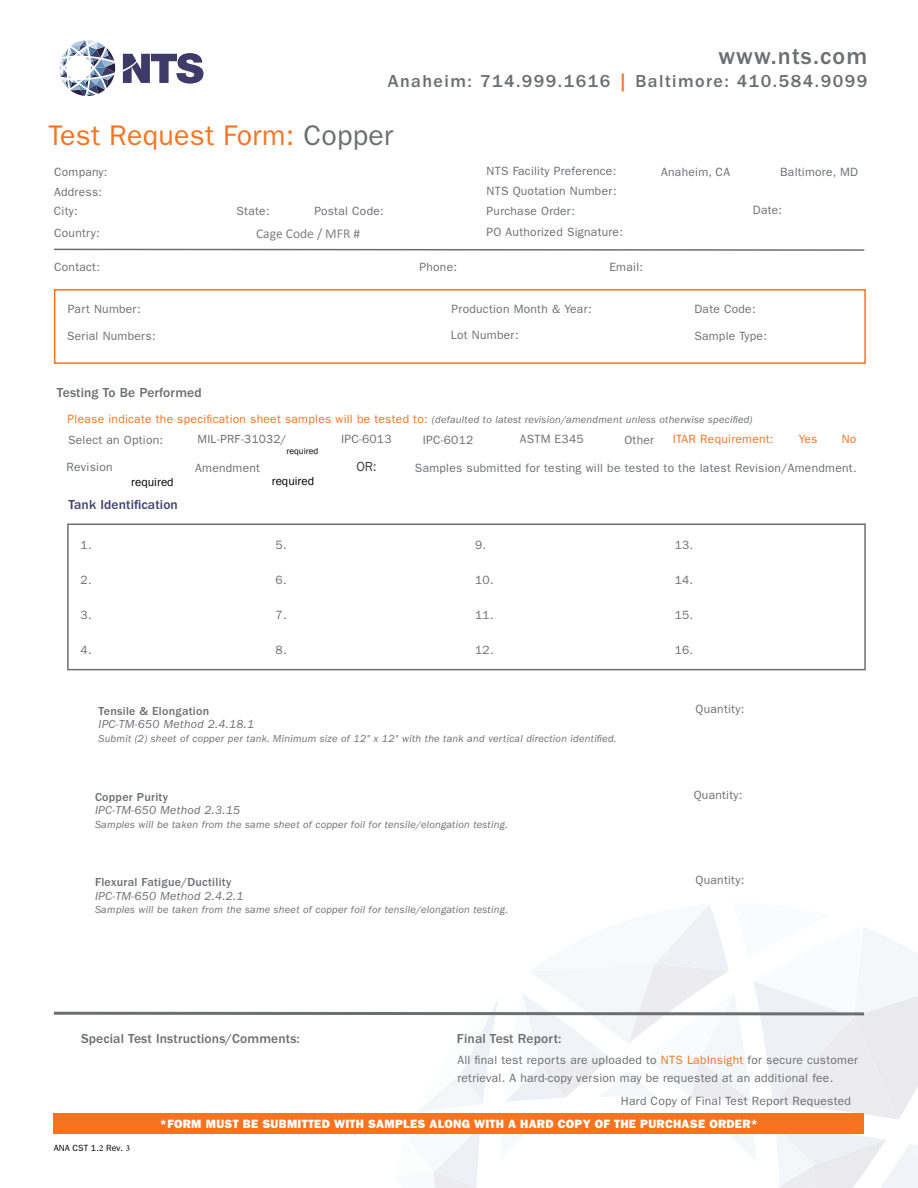
<style>
.page{position:relative;width:918px;height:1188px;background:#fff}
.page>*{position:absolute;margin:0;border:0;box-sizing:border-box;transform-origin:0 0}
.t1{font:28.5px "ITC Franklin Gothic Std";letter-spacing:.01em;color:#f47421}
.t2{font:500 24px "ITC Franklin Gothic Std";letter-spacing:.05em;color:#6d6e71}
.t3{font:500 18px "ITC Franklin Gothic Std";letter-spacing:.08em;color:#6d6e71}
.t4{font:500 13.5px "ITC Franklin Gothic Std";letter-spacing:.01em;color:#6d6e71}
.t5{font:500 13.5px "ITC Franklin Gothic Std";letter-spacing:.01em;color:#3e416c}
.t6{font:13.5px "Calibri";color:#808080}
.t7{font:13.5px "Franklin Gothic";color:#404040}
.t8{font:12px/18px "ITC Franklin Gothic Std";letter-spacing:.025em;color:#6d6e71}
.t9{font:italic 12px "ITC Franklin Gothic Std";letter-spacing:.025em;color:#6d6e71}
.t10{font:12px "ITC Franklin Gothic Std Hvy";letter-spacing:.025em;color:#fff}
.t11{font:500 12px "ITC Franklin Gothic Std";letter-spacing:.025em;color:#6d6e71}
.t12{font:12px "ITC Franklin Gothic Std";letter-spacing:.025em;color:#f47421}
.t13{font:12px "Franklin Gothic";color:#000}
.t14{font:12px "Franklin Gothic";letter-spacing:.025em;color:#6d6e71}
.t15{font:italic 10.5px "ITC Franklin Gothic Std";letter-spacing:.025em;color:#6d6e71}
.t16{font:9px "ITC Franklin Gothic Std";color:#000}
.t17{font:9px "Franklin Gothic";color:#000}
.s1{color:#f47421}
.s2{color:#6d6e71}
.s3{font-style:normal;font-size:12px;color:#f47421}
.s4{font-family:"Minion Pro"}
</style>
<div class="page">
<svg style="left:123px;top:53px;width:80px;height:31px"></svg>
<svg style="left:59px;top:40px;width:56px;height:56px"></svg>
<div style="left:67px;top:524px;width:799px;height:146px;border:2px solid #6d6e71"></div>
<svg style="left:53px;top:905px;width:865px;height:283px"></svg>
<div style="left:54px;top:1114px;width:810px;height:20px;background:#f47421"></div>
<svg style="left:54px;top:248px;width:811px;height:3px"></svg>
<div style="left:54px;top:289px;width:812px;height:75px;border:2px solid #f47421"></div>
<h2 class="t2" style="left:718px;top:42px;width:150px">www.nts.com</h2>
<h3 class="t3" style="left:388px;top:71px;width:481px">Anaheim: 714.999.1616 <span class="s1">|</span> Baltimore: 410.584.9099</h3>
<h1 class="t1" style="left:49px;top:119px;width:346px">Test Request Form: <span class="s2">Copper</span></h1>
<p class="t8" style="left:54px;top:163px;width:55px">Company:</p>
<p class="t8" style="left:487px;top:162px;width:131px">NTS Facility Preference:</p>
<p class="t8" style="left:661px;top:163px;width:70px">Anaheim, CA</p>
<p class="t8" style="left:780px;top:163px;width:79px">Baltimore, MD</p>
<p class="t8" style="left:54px;top:183px;width:50px">Address:</p>
<p class="t8" style="left:487px;top:182px;width:132px">NTS Quotation Number:</p>
<p class="t8" style="left:54px;top:202px;width:25px">City:</p>
<p class="t8" style="left:237px;top:202px;width:35px">State:</p>
<p class="t8" style="left:314px;top:202px;width:71px">Postal Code:</p>
<p class="t8" style="left:54px;top:224px;width:47px">Country:</p>
<p class="t6" style="left:256px;top:225px;width:106px">Cage Code / MFR #</p>
<p class="t8" style="left:487px;top:202px;width:90px">Purchase Order:</p>
<p class="t8" style="left:487px;top:223px;width:138px">PO Authorized Signature:</p>
<p class="t8" style="left:753px;top:201px;width:31px">Date:</p>
<p class="t8" style="left:54px;top:258px;width:47px">Contact:</p>
<p class="t8" style="left:419px;top:258px;width:39px">Phone:</p>
<p class="t8" style="left:609px;top:258px;width:35px">Email:</p>
<p class="t8" style="left:68px;top:300px;width:74px">Part Number:</p>
<p class="t8" style="left:694px;top:300px;width:63px">Date Code:</p>
<p class="t8" style="left:67px;top:327px;width:90px">Serial Numbers:</p>
<p class="t8" style="left:451px;top:326px;width:69px">Lot Number:</p>
<p class="t8" style="left:452px;top:300px;width:142px">Production Month &amp; Year:</p>
<p class="t8" style="left:694px;top:327px;width:74px">Sample Type:</p>
<p class="t4" style="left:57px;top:385px;width:146px">Testing To Be Performed</p>
<p class="t15" style="left:68px;top:414px;width:686px"><span class="s3">Please indicate the specification sheet samples will be tested to:</span> (defaulted to latest revision/amendment unless otherwise specified)</p>
<p class="t8" style="left:68px;top:431px;width:97px">Select an Option:</p>
<p class="t8" style="left:67px;top:458px;width:47px">Revision</p>
<p class="t8" style="left:195px;top:459px;width:66px">Amendment</p>
<p class="t8" style="left:415px;top:459px;width:443px">Samples submitted for testing will be tested to the latest Revision/Amendment.</p>
<p class="t14" style="left:197px;top:432px;width:90px">MIL-PRF-31032/</p>
<p class="t8" style="left:341px;top:430px;width:52px">IPC-6013</p>
<p class="t8" style="left:423px;top:431px;width:52px">IPC-6012</p>
<p class="t8" style="left:624px;top:431px;width:31px">Other</p>
<p class="t8" style="left:520px;top:430px;width:66px">ASTM E345</p>
<p class="t12" style="left:673px;top:432px;width:102px">ITAR Requirement:</p>
<p class="t12" style="left:799px;top:432px;width:20px">Yes</p>
<p class="t12" style="left:842px;top:432px;width:16px">No</p>
<p class="t17" style="left:286px;top:446px;width:33px">required</p>
<p class="t7" style="left:356px;top:458px;width:22px">OR:</p>
<p class="t13" style="left:131px;top:475px;width:44px">required</p>
<p class="t13" style="left:272px;top:473px;width:44px">required</p>
<p class="t5" style="left:68px;top:497px;width:111px">Tank Identification</p>
<p class="t8" style="left:81px;top:536px;width:13px">1.</p>
<p class="t8" style="left:276px;top:536px;width:13px">5.</p>
<p class="t8" style="left:475px;top:536px;width:13px">9.</p>
<p class="t8" style="left:675px;top:536px;width:20px">13.</p>
<p class="t8" style="left:81px;top:571px;width:13px">2.</p>
<p class="t8" style="left:276px;top:571px;width:13px">6.</p>
<p class="t8" style="left:475px;top:571px;width:20px">10.</p>
<p class="t8" style="left:675px;top:571px;width:20px">14.</p>
<p class="t8" style="left:81px;top:606px;width:13px">3.</p>
<p class="t8" style="left:276px;top:606px;width:13px">7.</p>
<p class="t8" style="left:475px;top:606px;width:20px">11.</p>
<p class="t8" style="left:675px;top:606px;width:20px">15.</p>
<p class="t8" style="left:81px;top:641px;width:13px">4.</p>
<p class="t8" style="left:276px;top:641px;width:13px">8.</p>
<p class="t8" style="left:475px;top:641px;width:20px">12.</p>
<p class="t8" style="left:675px;top:641px;width:20px">16.</p>
<p class="t11" style="left:98px;top:704px;width:112px">Tensile &amp; Elongation</p>
<p class="t9" style="left:98px;top:718px;width:157px">IPC-TM-650 Method 2.4.18.1</p>
<p class="t15" style="left:98px;top:733px;width:520px">Submit (2) sheet of copper per tank. Minimum size of 12" x 12" with the tank and vertical direction identified.</p>
<p class="t8" style="left:696px;top:700px;width:50px">Quantity:</p>
<p class="t11" style="left:95px;top:790px;width:74px">Copper Purity</p>
<p class="t9" style="left:95px;top:803px;width:147px">IPC-TM-650 Method 2.3.15</p>
<p class="t15" style="left:95px;top:818px;width:414px">Samples will be taken from the same sheet of copper foil for tensile/elongation testing.</p>
<p class="t8" style="left:694px;top:786px;width:50px">Quantity:</p>
<p class="t11" style="left:95px;top:875px;width:138px">Flexural Fatigue/Ductility</p>
<p class="t9" style="left:95px;top:889px;width:150px">IPC-TM-650 Method 2.4.2.1</p>
<p class="t15" style="left:95px;top:904px;width:414px">Samples will be taken from the same sheet of copper foil for tensile/elongation testing.</p>
<p class="t8" style="left:696px;top:871px;width:50px">Quantity:</p>
<p class="t4" style="left:81px;top:1031px;width:220px">Special Test Instructions/Comments:</p>
<p class="t4" style="left:457px;top:1031px;width:106px">Final Test Report:</p>
<p class="t8" style="left:457px;top:1051px;width:402px">All final test reports are uploaded to <span class="s1">NTS LabInsight</span> for secure customer retrieval. A hard-copy version may be requested at an additional fee.</p>
<p class="t8" style="left:621px;top:1092px;width:232px">Hard Copy of Final Test Report Requested</p>
<p class="t16" style="left:54px;top:1142px;width:78px">ANA CST 1.<span class="s4">2</span> Rev. <span class="s4">3</span></p>
<p class="t10" style="left:160px;top:1117px;width:600px">*FORM MUST BE SUBMITTED WITH SAMPLES ALONG WITH A HARD COPY OF THE PURCHASE ORDER*</p>
</div>
